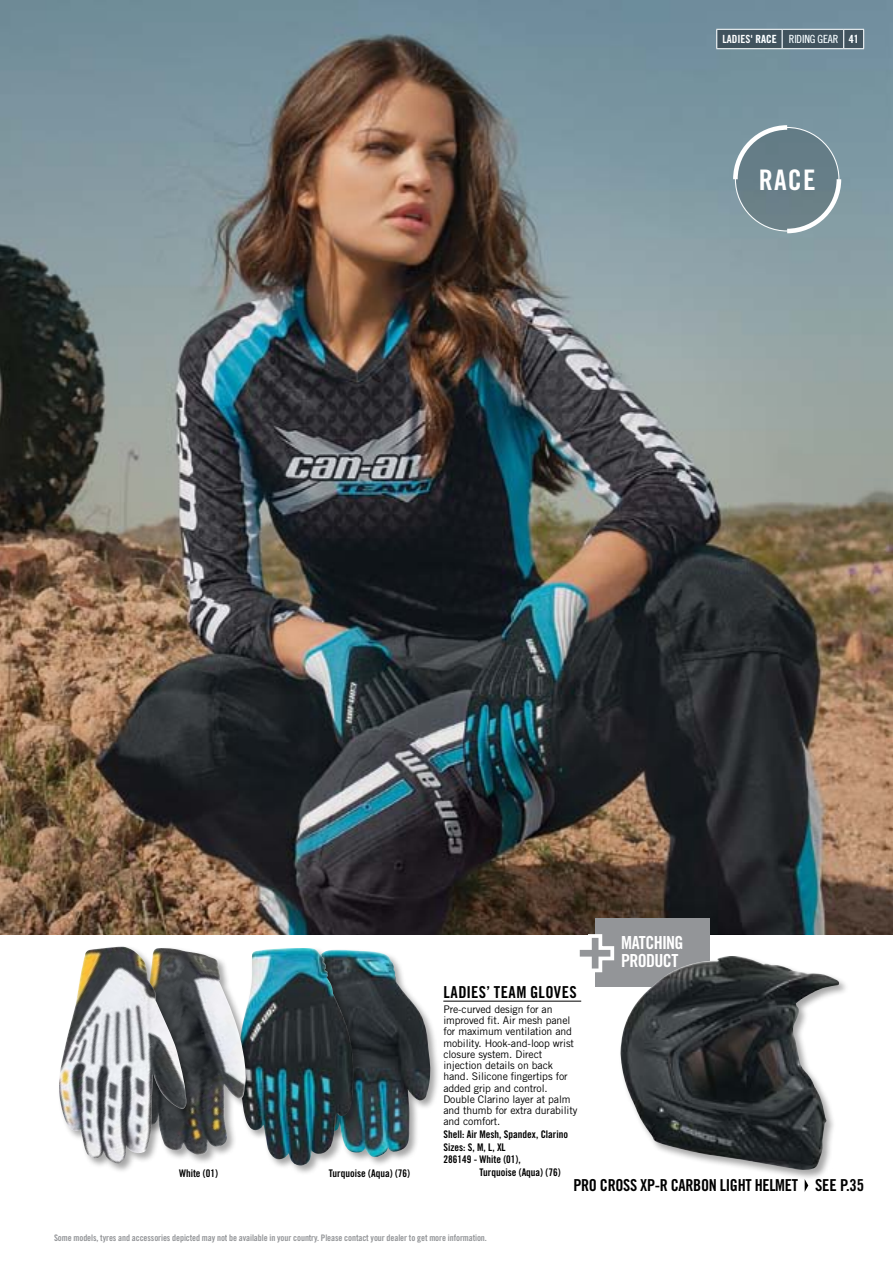
<style>
.page{position:relative;width:893px;height:1263px;background:#fff}
.page>*{position:absolute;margin:0;border:0;box-sizing:border-box;transform-origin:0 0}
.t1{font:500 87px "DIN Cond";color:#939598}
.t2{font:28.35px "Trade Gothic LT Std Bd Cn 20";color:#fff}
.t3{font:18px "Trade Gothic LT Std Bd Cn 20";color:#fff}
.t4{font:16.5px "Trade Gothic LT Std Bd Cn 20";letter-spacing:-.005em;color:#000}
.t5{font:16.5px "Trade Gothic LT Std Bd Cn 20";letter-spacing:.025em;color:#000}
.t6{font:11.25px "Trade Gothic LT Std Bd Cn 20";color:#fff}
.t7{font:11.25px "Trade Gothic LT Std Cn 18";letter-spacing:-.015em;color:#fff}
.t8{font:10.5px/11.2px "Trade Gothic LT Std";letter-spacing:-.01em;color:#000}
.t9{font:10.5px/12.6px "Trade Gothic LT Std Bd Cn 20";color:#000}
.t10{font:9px "Trade Gothic Bold Cond Twenty";letter-spacing:-.01em;color:#939598}
.s1{font-family:"Trade Gothic LT Std Bd Cn 20"}
</style>
<div class="page">
<img style="left:0;top:0;width:893px;height:934px">
<div style="left:310px;top:948px;width:131px;height:219px;background:#000;opacity:.35"></div>
<img style="left:364px;top:950px;width:66px;height:208px">
<div style="left:237px;top:946px;width:127px;height:230px;background:#000;opacity:.35"></div>
<img style="left:256px;top:948px;width:99px;height:217px">
<div style="left:132px;top:946px;width:124px;height:219px;background:#000;opacity:.35"></div>
<img style="left:197px;top:948px;width:49px;height:207px">
<div style="left:57px;top:945px;width:140px;height:229px;background:#000;opacity:.35"></div>
<img style="left:58px;top:947px;width:129px;height:217px">
<div style="left:595px;top:918px;width:115px;height:68px;background:#939598"></div>
<svg style="left:572px;top:930px;width:43px;height:43px"></svg>
<div style="left:619px;top:954px;width:230px;height:226px;background:#000;opacity:.35"></div>
<img style="left:621px;top:956px;width:218px;height:214px">
<svg style="left:805px;top:1179px;width:3px;height:12px"></svg>
<svg style="left:731px;top:123px;width:112px;height:113px;background:#798f98"></svg>
<hr style="left:443px;top:1001px;width:138px;height:1px;background:#000">
<svg style="left:716px;top:29px;width:148px;height:20px;background:#55656f"></svg>
<p class="t6" style="left:722px;top:32px;width:6px">LADIES</p>
<p class="t6" style="left:750px;top:32px;width:17px">' RACE</p>
<p class="t7" style="left:789px;top:32px;width:71px">RIDING GEAR <span class="s1">41</span></p>
<p class="t6" style="left:761px;top:32px;width:17px">ace</p>
<h2 class="t2" style="left:759px;top:162px;width:30px">RACE</h2>
<p class="t9" style="left:179px;top:1167px;width:41px">White (01)</p>
<p class="t9" style="left:329px;top:1167px;width:83px">Turquoise (Aqua) (76)</p>
<h1 class="t1" style="left:576px;top:895px;width:40px">+</h1>
<h3 class="t3" style="left:621px;top:932px;width:9px">MATCHIN</h3>
<h3 class="t3" style="left:674px;top:932px;width:10px">G</h3>
<h3 class="t3" style="left:621px;top:949px;width:26px">PRODUCT</h3>
<h3 class="t5" style="left:443px;top:982px;width:135px">Ladies’ Team Gloves</h3>
<p class="t8" style="left:443px;top:1003px;width:136px">Pre-curved design for an improved fit. Air mesh panel for maximum ventilation and mobility. Hook-and-loop wrist closure system. Direct injection details on back hand. Silicone fingertips for added grip and control.<br>Double Clarino layer at palm and thumb for extra durability and comfort.</p>
<p class="t9" style="left:443px;top:1128px;width:126px">Shell: Air Mesh, Spandex, Clarino<br>Sizes: S, M, L, XL<br>286149 - White (01),</p>
<p class="t9" style="left:479px;top:1166px;width:83px">Turquoise (Aqua) (76)</p>
<h3 class="t4" style="left:573px;top:1175px;width:292px">Pro Cross XP-R Carbon Light Helmet SEE P.35</h3>
<p class="t10" style="left:54px;top:1232px;width:434px">Some models, tyres and accessories depicted may not be available in your country. Please contact your dealer to get more information.</p>
</div>
